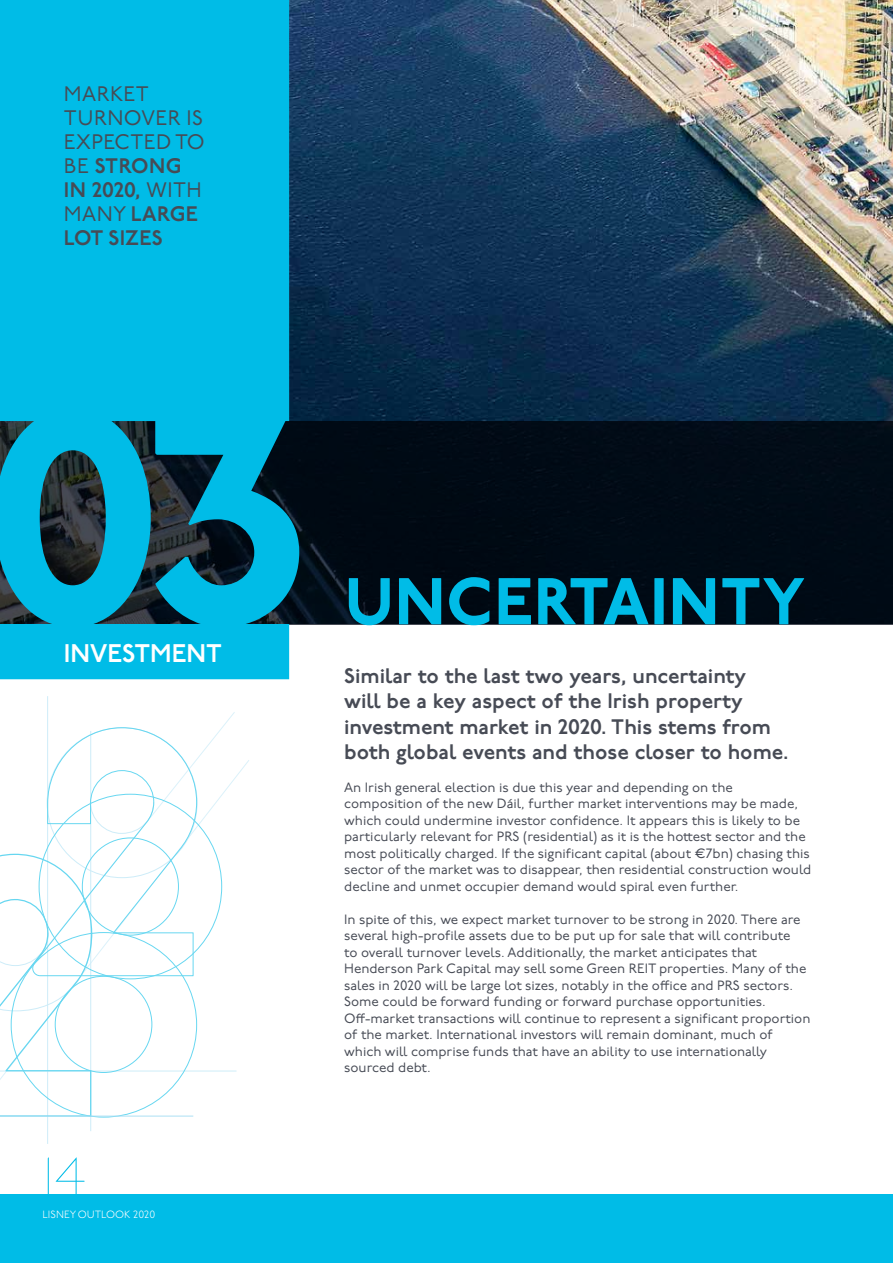
<style>
.page{position:relative;width:893px;height:1263px;background:#fff}
.page>*{position:absolute;margin:0;border:0;box-sizing:border-box;transform-origin:0 0}
.t1{font:800 66px "P22 Underground";letter-spacing:.02em;color:#00bce7}
.t2{font:100 52.5px "P22 Underground";color:#00bce7}
.t3{font:600 25.5px "P22 Underground";color:#fff}
.t4{font:600 21px/25.2px "P22 Underground";color:#474b55}
.t5{font:21px/24px "P22 Underground";letter-spacing:.02em;color:#474b55}
.t6{font:13.5px/16.5px "P22 Underground";color:#474b55}
.t7{font:300 10.5px "P22 Underground";color:#fff}
.s1{font-weight:600}
</style>
<div class="page">
<img style="left:299px;top:0;width:594px;height:421px">
<div style="left:0;top:421px;width:893px;height:203px;background:#000a15"></div>
<svg style="left:0;top:0;width:299px;height:679px;background:#04a4ca"></svg>
<hr style="left:47px;top:696px;width:1px;height:448px;background:#ace0f4">
<svg style="left:0;top:726px;width:222px;height:392px"></svg>
<hr style="left:0;top:1116px;width:193px;height:1px;background:#ace0f4">
<div style="left:0;top:1194px;width:893px;height:69px;background:#00bce7"></div>
<h3 class="t5" style="left:64px;top:83px;width:142px">MARKET<br>TURNOVER IS<br>EXPECTED TO<br>BE <span class="s1">STRONG<br>IN 2020,</span> WITH<br>MANY <span class="s1">LARGE<br>LOT SIZES</span></h3>
<h3 class="t3" style="left:64px;top:639px;width:160px">INVESTMENT</h3>
<h2 class="t2" style="left:43px;top:1147px;width:47px">14</h2>
<p class="t7" style="left:43px;top:1209px;width:114px">LISNEY OUTLOOK 2020</p>
<h1 class="t1" style="left:345px;top:563px;width:462px">UNCERTAINTY</h1>
<h3 class="t4" style="left:344px;top:664px;width:446px">Similar to the last two years, uncertainty<br>will be a key aspect of the Irish property investment market in 2020. This stems from both global events and those closer to home.</h3>
<p class="t6" style="left:344px;top:779px;width:469px">An Irish general election is due this year and depending on the composition of the new Dáil, further market interventions may be made, which could undermine investor confidence. It appears this is likely to be particularly relevant for PRS (residential) as it is the hottest sector and the most politically charged. If the significant capital (about €7bn) chasing this sector of the market was to disappear, then residential construction would decline and unmet occupier demand would spiral even further.</p>
<p class="t6" style="left:344px;top:911px;width:468px">In spite of this, we expect market turnover to be strong in 2020. There are several high-profile assets due to be put up for sale that will contribute<br>to overall turnover levels. Additionally, the market anticipates that Henderson Park Capital may sell some Green REIT properties. Many of the sales in 2020 will be large lot sizes, notably in the office and PRS sectors.<br>Some could be forward funding or forward purchase opportunities.<br>Off-market transactions will continue to represent a significant proportion of the market. International investors will remain dominant, much of which will comprise funds that have an ability to use internationally sourced debt.</p>
</div>
